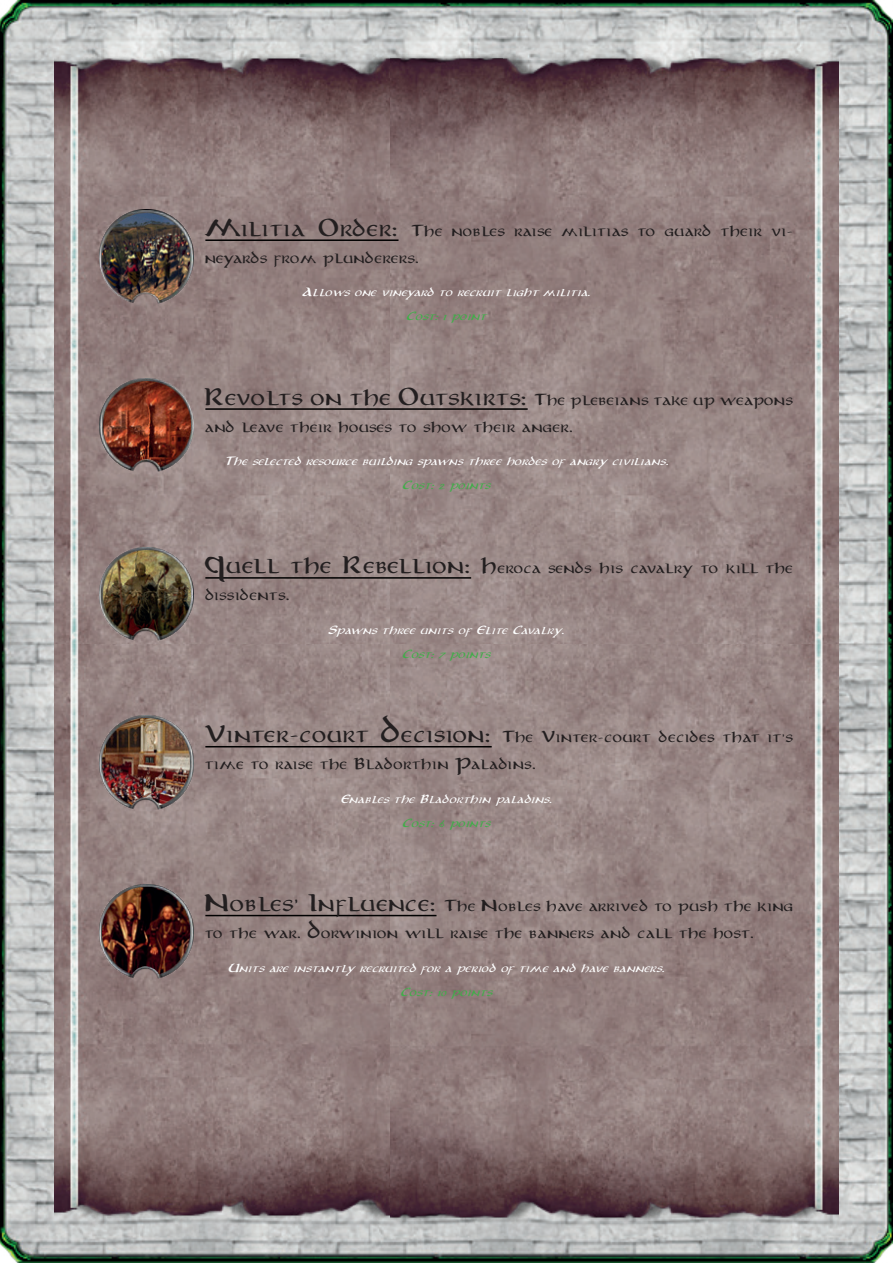
<style>
.page{position:relative;width:893px;height:1263px;background:#fff}
.page>*{position:absolute;margin:0;border:0;box-sizing:border-box;transform-origin:0 0}
.t1{font:12px "Aniron";color:#231f20}
.t2{font:italic 9px "Aniron";color:#fff}
.t3{font:italic 9px "Aniron";color:#40ae49}
.s1{font-size:18px}
</style>
<div class="page">
<img style="left:0;top:0;width:893px;height:1263px">
<img style="left:54px;top:644px;width:336px;height:575px">
<img style="left:390px;top:644px;width:449px;height:577px">
<img style="left:54px;top:54px;width:336px;height:590px">
<img style="left:390px;top:54px;width:449px;height:590px">
<img style="left:99px;top:209px;width:95px;height:94px">
<img style="left:99px;top:547px;width:95px;height:94px">
<img style="left:99px;top:885px;width:95px;height:93px">
<img style="left:99px;top:378px;width:95px;height:94px">
<img style="left:99px;top:716px;width:95px;height:93px">
<hr style="left:205px;top:239px;width:193px;height:2px;background:#000">
<hr style="left:205px;top:408px;width:323px;height:2px;background:#000">
<hr style="left:205px;top:577px;width:266px;height:2px;background:#000">
<hr style="left:205px;top:746px;width:287px;height:1px;background:#000">
<hr style="left:205px;top:915px;width:231px;height:1px;background:#000">
<p class="t1" style="left:205px;top:225px;width:590px"><span class="s1">Militia Order:</span> The nobles raise militias to guard their vi-</p>
<p class="t1" style="left:205px;top:252px;width:216px">neyards from plunderers.</p>
<p class="t2" style="left:302px;top:288px;width:297px">Allowsonevineyardtorecruitlightmilitia.</p>
<p class="t3" style="left:406px;top:312px;width:89px">Cost:1point</p>
<p class="t1" style="left:205px;top:393px;width:590px"><span class="s1">Revolts on the Outskirts:</span> The plebeians take up weapons</p>
<p class="t1" style="left:205px;top:420px;width:370px">and leave their houses to show their anger.</p>
<p class="t2" style="left:224px;top:457px;width:453px">Theselectedresourcebuildingspawnsthreehordesofangrycivilians.</p>
<p class="t3" style="left:402px;top:481px;width:97px">Cost:2points</p>
<p class="t1" style="left:205px;top:562px;width:590px"><span class="s1">Quell the Rebellion:</span> Heroca sends his cavalry to kill the</p>
<p class="t1" style="left:205px;top:589px;width:86px">dissidents.</p>
<p class="t2" style="left:328px;top:625px;width:245px">SpawnsthreeunitsofEliteCavalry.</p>
<p class="t3" style="left:402px;top:649px;width:97px">Cost:7points</p>
<p class="t1" style="left:205px;top:731px;width:590px"><span class="s1">Vinter-court Decision:</span> The Vinter-court decides that it’s</p>
<p class="t1" style="left:205px;top:758px;width:333px">time to raise the Bladorthin Paladins.</p>
<p class="t2" style="left:341px;top:794px;width:220px">EnablestheBladorthinpaladins.</p>
<p class="t3" style="left:402px;top:818px;width:97px">Cost:6points</p>
<p class="t1" style="left:205px;top:900px;width:590px"><span class="s1">Nobles’ Influence:</span> The Nobles have arrived to push the king</p>
<p class="t1" style="left:205px;top:927px;width:551px">to the war. Dorwinion will raise the banners and call the host.</p>
<p class="t2" style="left:228px;top:963px;width:445px">Unitsareinstantlyrecruitedforaperiodoftimeandhavebanners.</p>
<p class="t3" style="left:400px;top:987px;width:100px">Cost:10points</p>
</div>
